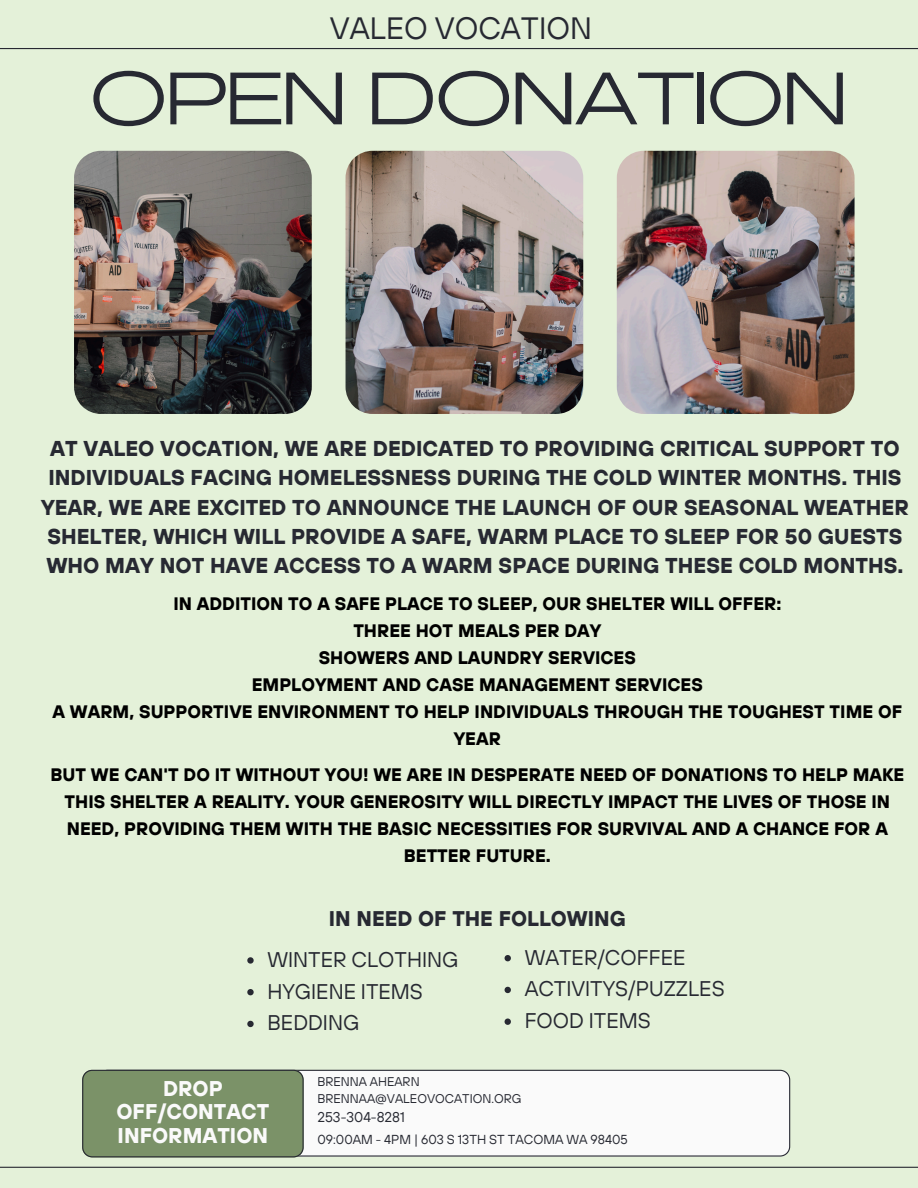
<style>
.page{position:relative;width:918px;height:1188px;background:#e4f1d9}
.page>*{position:absolute;margin:0;border:0;box-sizing:border-box;transform-origin:0 0}
.t1{font:73.35px "Agrandir Grand";color:#272932}
.t2{font:30.75px "TT Hoves";color:#272932}
.t3{font:700 21.45px/29.2px "TT Hoves";color:#272932;text-align:center}
.t4{font:700 21.3px/23.4px "TT Hoves";color:#fafafa;text-align:center}
.t5{font:21.15px "TT Hoves";color:#272932}
.t6{font:700 21.15px "TT Hoves";color:#272932}
.t7{font:700 18px/27px "TT Hoves";color:#000;text-align:center}
.t8{font:14.1px "TT Hoves";color:#272932}
.t9{font:12.9px "TT Hoves";color:#272932}
.t10{font:12.6px "TT Hoves";color:#272932}
</style>
<div class="page">
<hr style="left:0;top:48px;width:918px;height:1px;background:#272932">
<img style="left:74px;top:151px;width:238px;height:263px">
<img style="left:346px;top:151px;width:237px;height:263px">
<img style="left:617px;top:151px;width:238px;height:263px">
<svg style="left:247px;top:957px;width:7px;height:7px"></svg>
<svg style="left:247px;top:989px;width:7px;height:6px"></svg>
<svg style="left:247px;top:1021px;width:7px;height:6px"></svg>
<svg style="left:505px;top:955px;width:6px;height:6px"></svg>
<svg style="left:505px;top:987px;width:6px;height:6px"></svg>
<svg style="left:505px;top:1019px;width:6px;height:6px"></svg>
<div style="left:304px;top:1070px;width:486px;height:86px;background:#fafafa"></div>
<div style="left:82px;top:1070px;width:222px;height:87px;background:#7b9268"></div>
<hr style="left:0;top:1167px;width:918px;height:1px;background:#272932">
<p class="t2" style="left:330px;top:8px;width:264px">VALEO VOCATION</p>
<p class="t1" style="left:90px;top:69px;width:758px">OPEN DONATION</p>
<h3 class="t3" style="left:41px;top:434px;width:869px">AT VALEO VOCATION, WE ARE DEDICATED TO PROVIDING CRITICAL SUPPORT TO INDIVIDUALS FACING HOMELESSNESS DURING THE COLD WINTER MONTHS. THIS YEAR, WE ARE EXCITED TO ANNOUNCE THE LAUNCH OF OUR SEASONAL WEATHER SHELTER, WHICH WILL PROVIDE A SAFE, WARM PLACE TO SLEEP FOR 50 GUESTS WHO MAY NOT HAVE ACCESS TO A WARM SPACE DURING THESE COLD MONTHS.</h3>
<p class="t7" style="left:52px;top:590px;width:851px">IN ADDITION TO A SAFE PLACE TO SLEEP, OUR SHELTER WILL OFFER:<br>THREE HOT MEALS PER DAY<br>SHOWERS AND LAUNDRY SERVICES<br>EMPLOYMENT AND CASE MANAGEMENT SERVICES<br>A WARM, SUPPORTIVE ENVIRONMENT TO HELP INDIVIDUALS THROUGH THE TOUGHEST TIME OF YEAR</p>
<p class="t7" style="left:50px;top:760px;width:855px">BUT WE CAN'T DO IT WITHOUT YOU! WE ARE IN DESPERATE NEED OF DONATIONS TO HELP MAKE THIS SHELTER A REALITY. YOUR GENEROSITY WILL DIRECTLY IMPACT THE LIVES OF THOSE IN NEED, PROVIDING THEM WITH THE BASIC NECESSITIES FOR SURVIVAL AND A CHANCE FOR A BETTER FUTURE.</p>
<h5 class="t6" style="left:329px;top:904px;width:299px">IN NEED OF THE FOLLOWING</h5>
<h5 class="t5" style="left:267px;top:946px;width:193px">WINTER CLOTHING</h5>
<h3 class="t5" style="left:267px;top:977px;width:157px">HYGIENE ITEMS</h3>
<p class="t5" style="left:267px;top:1009px;width:93px">BEDDING</p>
<p class="t5" style="left:525px;top:943px;width:162px">WATER/COFFEE</p>
<p class="t5" style="left:525px;top:975px;width:202px">ACTIVITYS/PUZZLES</p>
<p class="t5" style="left:525px;top:1007px;width:128px">FOOD ITEMS</p>
<p class="t4" style="left:116px;top:1076px;width:154px">DROP<br>OFF/CONTACT<br>INFORMATION</p>
<p class="t10" style="left:317px;top:1074px;width:104px">BRENNA AHEARN</p>
<p class="t10" style="left:317px;top:1091px;width:206px">BRENNAA@VALEOVOCATION.ORG</p>
<h3 class="t8" style="left:317px;top:1108px;width:89px">253-304-8281</h3>
<p class="t9" style="left:317px;top:1132px;width:312px">09:00AM - 4PM | 603 S 13TH ST TACOMA WA 98405</p>
</div>
